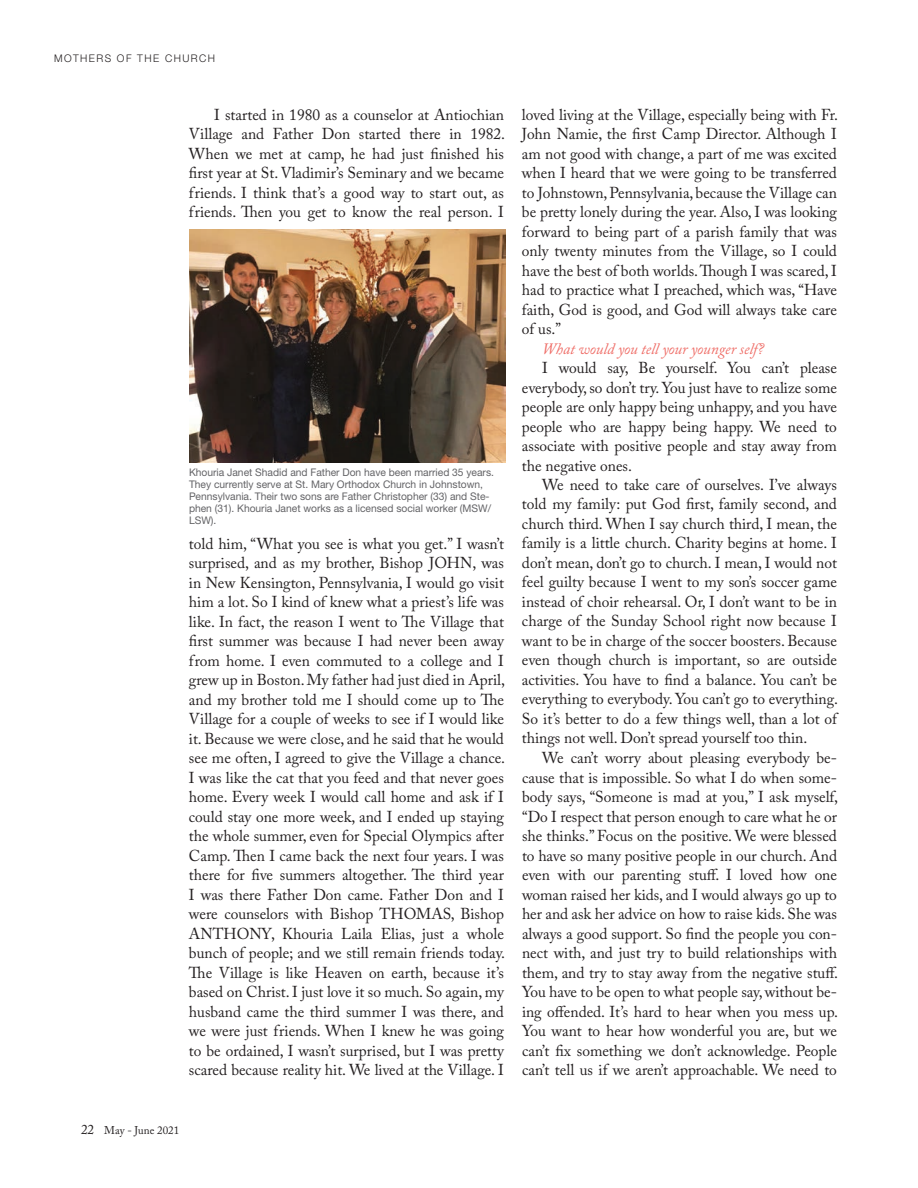
<style>
.page{position:relative;width:918px;height:1188px;background:#fff}
.page>*{position:absolute;margin:0;border:0;box-sizing:border-box;transform-origin:0 0}
.t1{font:15.75px/19.5px "Adobe Caslon Pro";color:#231f20;text-align:justify}
.t2{font:italic 15.75px "Adobe Caslon Pro";color:#ef6d67}
.t3{font:11.25px "Adobe Caslon Pro";color:#231f20}
.t4{font:10.5px/12px "Helvetica Neue";color:#636366}
.t5{font:300 10.5px "Helvetica Neue";letter-spacing:.14em;color:#231f20}
.s1{font-size:13.5px}
</style>
<div class="page">
<img style="left:189px;top:230px;width:316px;height:233px">
<p class="t5" style="left:54px;top:52px;width:163px">MOTHERS OF THE CHURCH</p>
<p class="t1" style="left:189px;top:104px;width:318px;text-indent:25px">I started in 1980 as a counselor at Antiochian Village and Father Don started there in 1982.<br>When we met at camp, he had just finished his first year at St. Vladimir’s Seminary and we became friends. I think that’s a good way to start out, as friends. Then you get to know the real person. I</p>
<p class="t4" style="left:189px;top:466px;width:307px">Khouria Janet Shadid and Father Don have been married 35 years.<br>They currently serve at St. Mary Orthodox Church in Johnstown, Pennsylvania. Their two sons are Father Christopher (33) and Ste&shy;phen (31). Khouria Janet works as a licensed social worker (MSW/ LSW).</p>
<p class="t1" style="left:189px;top:533px;width:318px">told him, “What you see is what you get.” I wasn’t surprised, and as my brother, Bishop JOHN, was in New Kensington, Pennsylvania, I would go visit him a lot. So I kind of knew what a priest’s life was like. In fact, the reason I went to The Village that first summer was because I had never been away from home. I even commuted to a college and I grew up in Boston. My father had just died in April, and my brother told me I should come up to The Village for a couple of weeks to see if I would like it. Because we were close, and he said that he would see me often, I agreed to give the Village a chance.<br>I was like the cat that you feed and that never goes home. Every week I would call home and ask if I could stay one more week, and I ended up staying the whole summer, even for Special Olympics after Camp. Then I came back the next four years. I was there for five summers altogether. The third year I was there Father Don came. Father Don and I were counselors with Bishop THOMAS, Bishop ANTHONY, Khouria Laila Elias, just a whole bunch of people; and we still remain friends today.<br>The Village is like Heaven on earth, because it’s based on Christ. I just love it so much. So again, my husband came the third summer I was there, and we were just friends. When I knew he was going to be ordained, I wasn’t surprised, but I was pretty scared because reality hit. We lived at the Village. I</p>
<p class="t1" style="left:522px;top:104px;width:318px">loved living at the Village, especially being with Fr.<br>John Namie, the first Camp Director. Although I am not good with change, a part of me was excited when I heard that we were going to be transferred to Johnstown, Pennsylvania, because the Village can be pretty lonely during the year. Also, I was looking forward to being part of a parish family that was only twenty minutes from the Village, so I could have the best of both worlds. Though I was scared, I had to practice what I preached, which was, “Have faith, God is good, and God will always take care of us.”</p>
<p class="t2" style="left:542px;top:339px;width:223px">What would you tell your younger self?</p>
<p class="t1" style="left:522px;top:358px;width:317px;text-indent:20px">I would say, Be yourself. You can’t please everybody, so don’t try. You just have to realize some people are only happy being unhappy, and you have people who are happy being happy. We need to associate with positive people and stay away from the negative ones.</p>
<p class="t1" style="left:522px;top:475px;width:318px;text-indent:20px">We need to take care of ourselves. I’ve always told my family: put God first, family second, and church third. When I say church third, I mean, the family is a little church. Charity begins at home. I don’t mean, don’t go to church. I mean, I would not feel guilty because I went to my son’s soccer game instead of choir rehearsal. Or, I don’t want to be in charge of the Sunday School right now because I want to be in charge of the soccer boosters. Because even though church is important, so are outside activities. You have to find a balance. You can’t be everything to everybody. You can’t go to everything.<br>So it’s better to do a few things well, than a lot of things not well. Don’t spread yourself too thin.</p>
<p class="t1" style="left:522px;top:748px;width:318px;text-indent:20px">We can’t worry about pleasing everybody be&shy;cause that is impossible. So what I do when some&shy;body says, “Someone is mad at you,” I ask myself, “Do I respect that person enough to care what he or she thinks.” Focus on the positive. We were blessed to have so many positive people in our church. And even with our parenting stuff. I loved how one woman raised her kids, and I would always go up to her and ask her advice on how to raise kids. She was always a good support. So find the people you con&shy;nect with, and just try to build relationships with them, and try to stay away from the negative stuff.<br>You have to be open to what people say, without be&shy;ing offended. It’s hard to hear when you mess up.<br>You want to hear how wonderful you are, but we can’t fix something we don’t acknowledge. People can’t tell us if we aren’t approachable. We need to</p>
<p class="t3" style="left:81px;top:1124px;width:100px"><span class="s1">22</span> May - June 2021</p>
</div>
